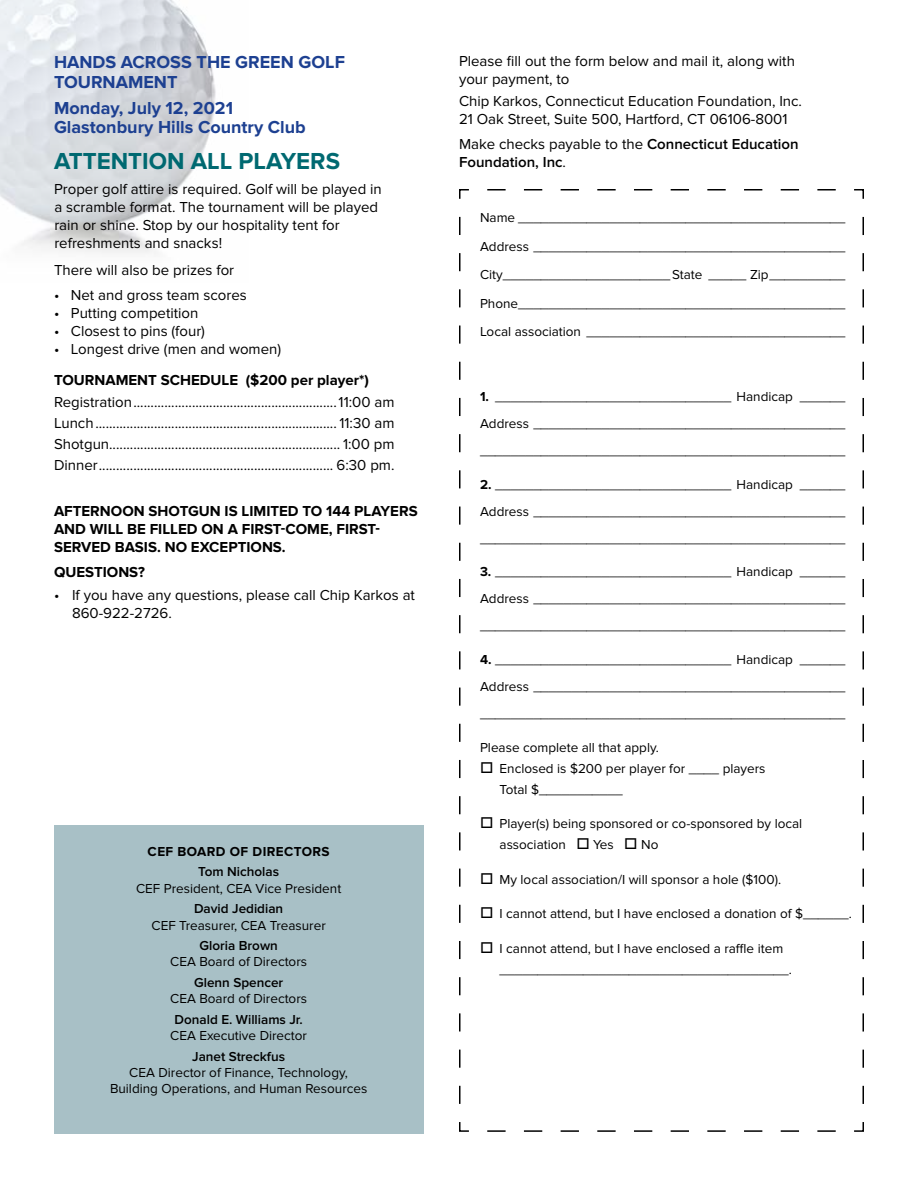
<style>
.page{position:relative;width:918px;height:1188px;background:#fff}
.page>*{position:absolute;margin:0;border:0;box-sizing:border-box;transform-origin:0 0}
.t1{font:700 24px "Proxima Nova";color:#006971}
.t2{font:700 18px/19.5px "Proxima Nova";color:#1d4091}
.t3{font:15px/18px "Proxima Nova";color:#000}
.t4{font:700 15px/18px "Proxima Nova";color:#000}
.t5{font:600 15px/18px "Proxima Nova";color:#000}
.t6{font:13.5px/27px "Proxima Nova";color:#000;text-align:justify}
.t7{font:600 13.5px "Proxima Nova";color:#000}
.t8{font:700 13.5px "Proxima Nova";letter-spacing:.03em;color:#000}
.s1{font-weight:400}
.s2{font-weight:700}
</style>
<div class="page">
<img style="left:0;top:0;width:216px;height:254px">
<svg style="left:459px;top:189px;width:405px;height:943px"></svg>
<div style="left:54px;top:825px;width:369px;height:309px;background:#a8c0c6"></div>
<h2 class="t2" style="left:54px;top:53px;width:292px">HANDS ACROSS THE GREEN GOLF<br>TOURNAMENT</h2>
<h2 class="t2" style="left:54px;top:99px;width:253px">Monday, July 12, 2021<br>Glastonbury Hills Country Club</h2>
<h1 class="t1" style="left:54px;top:147px;width:288px">ATTENTION ALL PLAYERS</h1>
<p class="t3" style="left:54px;top:180px;width:329px">Proper golf attire is required. Golf will be played in a scramble format. The tournament will be played rain or shine. Stop by our hospitality tent for refreshments and snacks!</p>
<p class="t3" style="left:54px;top:261px;width:182px">There will also be prizes for</p>
<p class="t3" style="left:54px;top:286px;width:194px">• Net and gross team scores</p>
<p class="t3" style="left:54px;top:304px;width:146px">• Putting competition</p>
<p class="t3" style="left:54px;top:322px;width:153px">• Closest to pins (four)</p>
<p class="t3" style="left:54px;top:340px;width:229px">• Longest drive (men and women)</p>
<p class="t4" style="left:54px;top:372px;width:317px">TOURNAMENT SCHEDULE ($200 per player*)</p>
<p class="t3" style="left:54px;top:391px;width:342px;line-height:21.3px;text-align:justify">Registration...........................................................11:00 am Lunch...................................................................... 11:30 am Shotgun................................................................... 1:00 pm Dinner.................................................................... 6:30 pm.</p>
<p class="t4" style="left:54px;top:503px;width:365px">AFTERNOON SHOTGUN IS LIMITED TO 144 PLAYERS<br>AND WILL BE FILLED ON A FIRST-COME, FIRST-<br>SERVED BASIS. NO EXCEPTIONS.</p>
<p class="t4" style="left:54px;top:564px;width:93px">QUESTIONS?</p>
<p class="t3" style="left:72px;top:586px;width:345px;text-indent:-18px">• If you have any questions, please call Chip Karkos at<br>860-922-2726.</p>
<p class="t8" style="left:148px;top:844px;width:184px">CEF BOARD OF DIRECTORS</p>
<p class="t7" style="left:198px;top:864px;width:82px">Tom Nicholas</p>
<p class="t6" style="left:136px;top:875px;width:207px">CEF President, CEA Vice President</p>
<p class="t7" style="left:194px;top:901px;width:91px">David Jedidian</p>
<p class="t6" style="left:152px;top:912px;width:176px">CEF Treasurer, CEA Treasurer</p>
<p class="t7" style="left:200px;top:938px;width:80px">Gloria Brown</p>
<p class="t6" style="left:170px;top:949px;width:138px">CEA Board of Directors</p>
<p class="t7" style="left:194px;top:975px;width:91px">Glenn Spencer</p>
<p class="t6" style="left:170px;top:986px;width:138px">CEA Board of Directors</p>
<p class="t7" style="left:175px;top:1012px;width:130px">Donald E. Williams Jr.</p>
<p class="t6" style="left:170px;top:1022px;width:138px">CEA Executive Director</p>
<p class="t7" style="left:192px;top:1049px;width:95px">Janet Streckfus</p>
<p class="t6" style="left:110px;top:1065px;width:259px;line-height:16.2px;text-align:center">CEA Director of Finance, Technology,<br>Building Operations, and Human Resources</p>
<p class="t3" style="left:459px;top:52px;width:337px">Please fill out the form below and mail it, along with your payment, to</p>
<p class="t3" style="left:459px;top:93px;width:345px">Chip Karkos, Connecticut Education Foundation, Inc.<br>21 Oak Street, Suite 500, Hartford, CT 06106-8001</p>
<p class="t5" style="left:459px;top:135px;width:341px"><span class="s1">Make checks payable to the</span> Connecticut Education<br>Foundation, Inc<span class="s1">.</span></p>
<p class="t6" style="left:480px;top:204px;width:367px;line-height:28.5px">Name ___________________________________________ Address _________________________________________ City______________________State _____ Zip__________ Phone___________________________________________ Local association __________________________________</p>
<p class="t6" style="left:480px;top:383px;width:367px"><span class="s2">1.</span> _______________________________ Handicap ______ Address _________________________________________ ________________________________________________</p>
<p class="t6" style="left:480px;top:471px;width:367px"><span class="s2">2.</span> _______________________________ Handicap ______ Address _________________________________________ ________________________________________________</p>
<p class="t6" style="left:480px;top:559px;width:367px"><span class="s2">3.</span> _______________________________ Handicap ______ Address _________________________________________ ________________________________________________</p>
<p class="t6" style="left:480px;top:646px;width:367px"><span class="s2">4.</span> _______________________________ Handicap ______ Address _________________________________________ ________________________________________________</p>
<p class="t6" style="left:480px;top:734px;width:180px">Please complete all that apply.</p>
<p class="t6" style="left:500px;top:758px;width:267px;line-height:21px;text-indent:-19px">□ Enclosed is $200 per player for ____ players<br>Total $___________</p>
<p class="t6" style="left:500px;top:814px;width:304px;line-height:21px;text-indent:-19px">□ Player(s) being sponsored or co-sponsored by local association □ Yes □ No</p>
<p class="t6" style="left:480px;top:866px;width:303px">□ My local association/I will sponsor a hole ($100).</p>
<p class="t6" style="left:480px;top:901px;width:373px">□ I cannot attend, but I have enclosed a donation of $______.</p>
<p class="t6" style="left:500px;top:938px;width:294px;line-height:21px;text-indent:-19px">□ I cannot attend, but I have enclosed a raffle item ______________________________________.</p>
</div>
